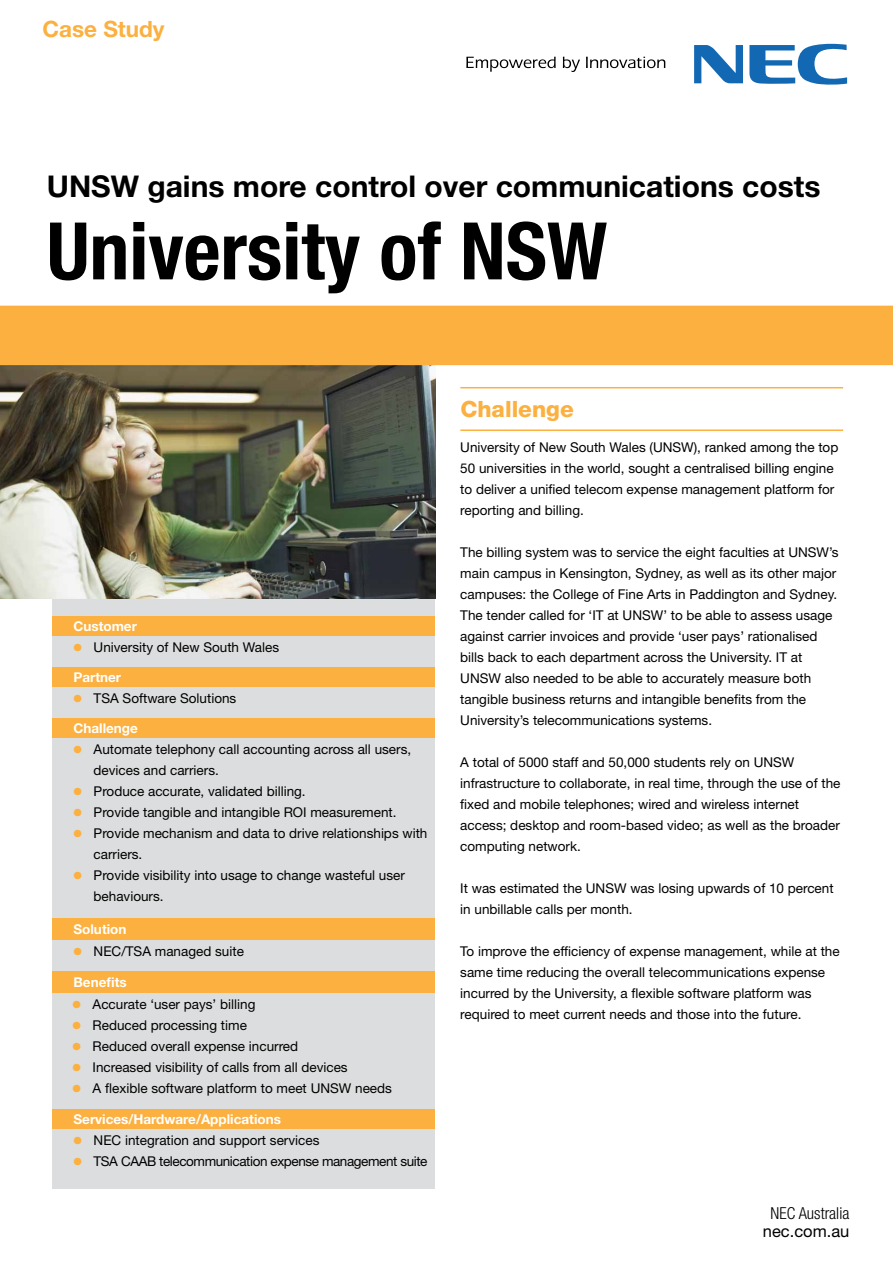
<style>
.page{position:relative;width:893px;height:1263px;background:#fff}
.page>*{position:absolute;margin:0;border:0;box-sizing:border-box;transform-origin:0 0}
.t1{font:700 condensed 79.5px "Helvetica Neue";color:#000}
.t2{font:700 30px "Helvetica Neue";color:#000}
.t3{font:700 22.5px "Helvetica Neue";color:#fbb040}
.t4{font:22.5px "Helvetica Neue Hvy";color:#fbb040}
.t5{font:300 condensed 16.5px "Helvetica Neue";color:#000}
.t6{font:16.5px "Helvetica Neue";color:#000}
.t7{font:13.5px/21px "Helvetica Neue";color:#000}
.t8{font:700 13.5px "Helvetica Neue";color:#fff}
.t9{font:13.5px "Helvetica Neue";letter-spacing:-.03em;color:#000}
.s1{font-weight:300;font-size:21px;color:#fbb040}
</style>
<div class="page">
<svg style="left:466px;top:57px;width:90px;height:15px"></svg>
<svg style="left:563px;top:57px;width:17px;height:15px"></svg>
<svg style="left:586px;top:57px;width:79px;height:11px"></svg>
<svg style="left:694px;top:45px;width:49px;height:38px"></svg>
<svg style="left:749px;top:44px;width:98px;height:41px"></svg>
<div style="left:52px;top:588px;width:383px;height:600px;background:#dcddde"></div>
<div style="left:52px;top:617px;width:383px;height:19px;background:#fbb040"></div>
<div style="left:52px;top:668px;width:383px;height:19px;background:#fbb040"></div>
<div style="left:52px;top:719px;width:383px;height:19px;background:#fbb040"></div>
<div style="left:52px;top:918px;width:383px;height:22px;background:#fbb040"></div>
<div style="left:52px;top:972px;width:383px;height:21px;background:#fbb040"></div>
<div style="left:52px;top:1110px;width:383px;height:19px;background:#fbb040"></div>
<hr style="left:460px;top:387px;width:383px;height:1px;background:#fbb040">
<hr style="left:460px;top:429px;width:383px;height:2px;background:#fbb040">
<img style="left:0;top:365px;width:435px;height:234px">
<div style="left:0;top:306px;width:893px;height:59px;background:#fbb040"></div>
<h3 class="t3" style="left:43px;top:15px;width:124px">Case Study</h3>
<h2 class="t2" style="left:47px;top:168px;width:775px">UNSW gains more control over communications costs</h2>
<h1 class="t1" style="left:47px;top:203px;width:562px">University of NSW</h1>
<p class="t8" style="left:73px;top:618px;width:65px">Customer</p>
<p class="t7" style="left:72px;top:636px;width:208px"><span class="s1">•</span> University of New South Wales</p>
<p class="t7" style="left:72px;top:687px;width:165px"><span class="s1">•</span> TSA Software Solutions</p>
<p class="t8" style="left:73px;top:669px;width:49px">Partner</p>
<p class="t8" style="left:73px;top:720px;width:66px">Challenge</p>
<p class="t7" style="left:94px;top:738px;width:319px;text-indent:-21px"><span class="s1">•</span> Automate telephony call accounting across all users, devices and carriers.</p>
<p class="t7" style="left:72px;top:780px;width:235px"><span class="s1">•</span> Produce accurate, validated billing.</p>
<p class="t7" style="left:72px;top:801px;width:326px"><span class="s1">•</span> Provide tangible and intangible ROI measurement.</p>
<p class="t7" style="left:94px;top:822px;width:335px;text-indent:-21px"><span class="s1">•</span> Provide mechanism and data to drive relationships with carriers.</p>
<p class="t7" style="left:94px;top:864px;width:313px;text-indent:-21px"><span class="s1">•</span> Provide visibility into usage to change wasteful user behaviours.</p>
<p class="t8" style="left:73px;top:921px;width:54px">Solution</p>
<p class="t7" style="left:72px;top:940px;width:173px"><span class="s1">•</span> NEC/TSA managed suite</p>
<p class="t8" style="left:73px;top:974px;width:55px">Benefits</p>
<p class="t7" style="left:71px;top:993px;width:186px"><span class="s1">•</span> Accurate ‘user pays’ billing</p>
<p class="t7" style="left:71px;top:1014px;width:177px"><span class="s1">•</span> Reduced processing time</p>
<p class="t7" style="left:71px;top:1035px;width:228px"><span class="s1">•</span> Reduced overall expense incurred</p>
<p class="t7" style="left:71px;top:1056px;width:278px"><span class="s1">•</span> Increased visibility of calls from all devices</p>
<p class="t7" style="left:71px;top:1077px;width:322px"><span class="s1">•</span> A flexible software platform to meet UNSW needs</p>
<p class="t7" style="left:72px;top:1129px;width:249px"><span class="s1">•</span> NEC integration and support services</p>
<p class="t9" style="left:72px;top:1153px;width:357px"><span class="s1">•</span> TSA CAAB telecommunication expense management suite</p>
<p class="t8" style="left:73px;top:1111px;width:209px">Services/Hardware/Applications</p>
<h3 class="t4" style="left:460px;top:396px;width:115px">Challenge</h3>
<p class="t7" style="left:460px;top:436px;width:380px">University of New South Wales (UNSW), ranked among the top 50 universities in the world, sought a centralised billing engine to deliver a unified telecom expense management platform for reporting and billing.</p>
<p class="t7" style="left:460px;top:541px;width:380px">The billing system was to service the eight faculties at UNSW’s main campus in Kensington, Sydney, as well as its other major campuses: the College of Fine Arts in Paddington and Sydney.<br>The tender called for ‘IT at UNSW’ to be able to assess usage against carrier invoices and provide ‘user pays’ rationalised bills back to each department across the University. IT at UNSW also needed to be able to accurately measure both tangible business returns and intangible benefits from the University’s telecommunications systems.</p>
<p class="t7" style="left:460px;top:751px;width:382px">A total of 5000 staff and 50,000 students rely on UNSW infrastructure to collaborate, in real time, through the use of the fixed and mobile telephones; wired and wireless internet access; desktop and room-based video; as well as the broader computing network.</p>
<p class="t7" style="left:460px;top:877px;width:375px">It was estimated the UNSW was losing upwards of 10 percent in unbillable calls per month.</p>
<p class="t7" style="left:460px;top:940px;width:381px">To improve the efficiency of expense management, while at the same time reducing the overall telecommunications expense incurred by the University, a flexible software platform was required to meet current needs and those into the future.</p>
<p class="t5" style="left:771px;top:1204px;width:80px">NEC Australia</p>
<p class="t6" style="left:763px;top:1221px;width:88px">nec.com.au</p>
</div>
